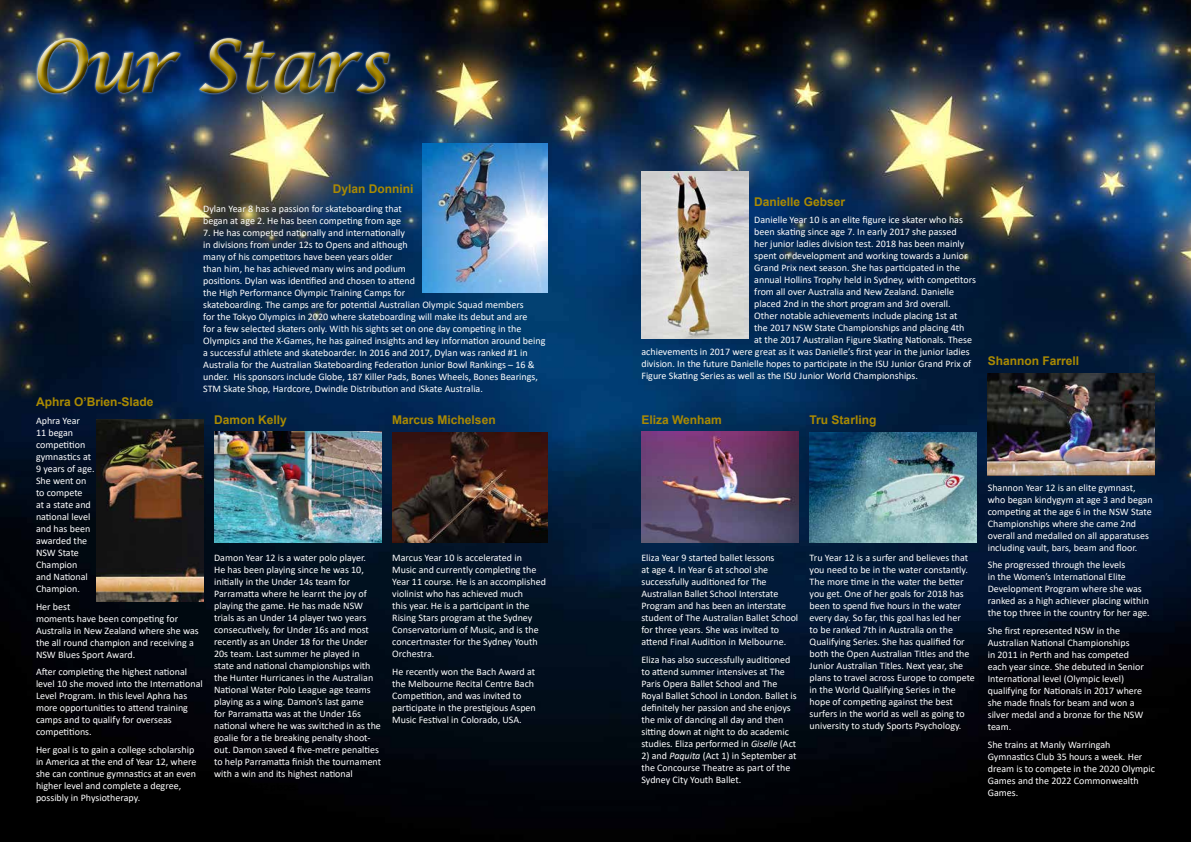
<style>
.page{position:relative;width:1191px;height:842px;background:#fff}
.page>*{position:absolute;margin:0;border:0;box-sizing:border-box;transform-origin:0 0}
.t1{font:italic 70px "Lucida Calligraphy";color:#aa8a02}
.t2{font:700 12px "Arial";color:#aa8a02}
.t3{font:10px/12px "Calibri";color:#fff}
.s1{font-style:italic}
</style>
<div class="page">
<img style="left:0;top:0;width:1191px;height:842px">
<img style="left:96px;top:419px;width:107px;height:183px">
<img style="left:214px;top:431px;width:167px;height:112px">
<img style="left:641px;top:172px;width:107px;height:167px">
<img style="left:423px;top:143px;width:124px;height:150px">
<img style="left:641px;top:431px;width:157px;height:112px">
<img style="left:392px;top:433px;width:155px;height:110px">
<img style="left:987px;top:373px;width:168px;height:103px">
<img style="left:809px;top:433px;width:167px;height:110px">
<svg style="left:30px;top:31px;width:365px;height:64px;background:#11233f"></svg>
<div style="left:35px;top:36px;width:361px;height:64px;background:#000;opacity:.65"></div>
<h1 class="t1" style="left:30px;top:24px;width:358px">Our Stars</h1>
<p class="t2" style="left:333px;top:180px;width:82px">Dylan Donnini</p>
<p class="t3" style="left:203px;top:202px;width:200px">Dylan Year 8 has a passion for skateboarding that began at age 2. He has been competing from age</p>
<p class="t3" style="left:203px;top:226px;width:344px">7. He has competed nationally and internationally<br>in divisions from under 12s to Opens and although<br>many of his competitors have been years older<br>than him, he has achieved many wins and podium<br>positions. Dylan was identified and chosen to attend<br>the High Performance Olympic Training Camps for<br>skateboarding. The camps are for potential Australian Olympic Squad members<br>for the Tokyo Olympics in 2020 where skateboarding will make its debut and are<br>for a few selected skaters only. With his sights set on one day competing in the Olympics and the X-Games, he has gained insights and key information around being a successful athlete and skateboarder. In 2016 and 2017, Dylan was ranked #1 in Australia for the Australian Skateboarding Federation Junior Bowl Rankings – 16 &amp; under. His sponsors include Globe, 187 Killer Pads, Bones Wheels, Bones Bearings, STM Skate Shop, Hardcore, Dwindle Distribution and iSkate Australia.</p>
<p class="t2" style="left:36px;top:394px;width:119px">Aphra O’Brien-Slade</p>
<p class="t3" style="left:36px;top:414px;width:60px">Aphra Year<br>11 began competition gymnastics at<br>9 years of age.<br>She went on to compete<br>at a state and national level and has been awarded the<br>NSW State<br>Champion and National<br>Champion.</p>
<p class="t3" style="left:36px;top:600px;width:164px">Her best<br>moments have been competing for<br>Australia in New Zealand where she was the all round champion and receiving a<br>NSW Blues Sport Award.</p>
<p class="t3" style="left:36px;top:666px;width:168px">After completing the highest national level 10 she moved into the International Level Program. In this level Aphra has more opportunities to attend training camps and to qualify for overseas competitions.</p>
<p class="t3" style="left:36px;top:743px;width:162px">Her goal is to gain a college scholarship in America at the end of Year 12, where she can continue gymnastics at an even higher level and complete a degree, possibly in Physiotherapy.</p>
<p class="t2" style="left:214px;top:411px;width:74px">Damon Kelly</p>
<p class="t2" style="left:392px;top:411px;width:105px">Marcus Michelsen</p>
<p class="t3" style="left:214px;top:552px;width:168px">Damon Year 12 is a water polo player.<br>He has been playing since he was 10, initially in the Under 14s team for Parramatta where he learnt the joy of playing the game. He has made NSW trials as an Under 14 player two years consecutively, for Under 16s and most recently as an Under 18 for the Under 20s team. Last summer he played in state and national championships with the Hunter Hurricanes in the Australian National Water Polo League age teams playing as a wing. Damon’s last game<br>for Parramatta was at the Under 16s national where he was switched in as the goalie for a tie breaking penalty shoot&shy;out. Damon saved 4 five-metre penalties to help Parramatta finish the tournament with a win and its highest national</p>
<p class="t3" style="left:392px;top:552px;width:155px">Marcus Year 10 is accelerated in<br>Music and currently completing the<br>Year 11 course. He is an accomplished violinist who has achieved much<br>this year. He is a participant in the<br>Rising Stars program at the Sydney<br>Conservatorium of Music, and is the concertmaster for the Sydney Youth<br>Orchestra.</p>
<p class="t3" style="left:392px;top:665px;width:145px">He recently won the Bach Award at the Melbourne Recital Centre Bach Competition, and was invited to participate in the prestigious Aspen Music Festival in Colorado, USA.</p>
<p class="t2" style="left:754px;top:193px;width:92px">Danielle Gebser</p>
<p class="t3" style="left:754px;top:213px;width:210px">Danielle Year 10 is an elite figure ice skater who has</p>
<p class="t3" style="left:754px;top:225px;width:204px">been skating since age 7. In early 2017 she passed</p>
<p class="t3" style="left:754px;top:237px;width:212px">her junior ladies division test. 2018 has been mainly</p>
<p class="t3" style="left:754px;top:249px;width:215px">spent on development and working towards a Junior</p>
<p class="t3" style="left:754px;top:261px;width:207px">Grand Prix next season. She has participated in the</p>
<p class="t3" style="left:754px;top:273px;width:223px">annual Hollins Trophy held in Sydney, with competitors</p>
<p class="t3" style="left:754px;top:285px;width:201px">from all over Australia and New Zealand. Danielle</p>
<p class="t3" style="left:754px;top:297px;width:198px">placed 2nd in the short program and 3rd overall.</p>
<p class="t3" style="left:754px;top:309px;width:205px">Other notable achievements include placing 1st at</p>
<p class="t3" style="left:754px;top:321px;width:212px">the 2017 NSW State Championships and placing 4th</p>
<p class="t3" style="left:754px;top:333px;width:219px">at the 2017 Australian Figure Skating Nationals. These</p>
<p class="t3" style="left:641px;top:345px;width:330px">achievements in 2017 were great as it was Danielle’s first year in the junior ladies</p>
<p class="t3" style="left:641px;top:357px;width:331px">division. In the future Danielle hopes to participate in the ISU Junior Grand Prix of</p>
<p class="t3" style="left:641px;top:369px;width:278px">Figure Skating Series as well as the ISU Junior World Championships.</p>
<p class="t2" style="left:641px;top:411px;width:82px">Eliza Wenham</p>
<p class="t2" style="left:809px;top:411px;width:68px">Tru Starling</p>
<p class="t2" style="left:987px;top:352px;width:93px">Shannon Farrell</p>
<p class="t3" style="left:641px;top:552px;width:158px">Eliza Year 9 started ballet lessons<br>at age 4. In Year 6 at school she successfully auditioned for The Australian Ballet School Interstate Program and has been an interstate student of The Australian Ballet School for three years. She was invited to attend Final Audition in Melbourne.</p>
<p class="t3" style="left:641px;top:653px;width:157px">Eliza has also successfully auditioned to attend summer intensives at The Paris Opera Ballet School and The Royal Ballet School in London. Ballet is definitely her passion and she enjoys the mix of dancing all day and then sitting down at night to do academic studies. Eliza performed in <span class="s1">Giselle</span> (Act</p>
<p class="t3" style="left:641px;top:749px;width:157px">2) and <span class="s1">Paquita</span> (Act 1) in September at the Concourse Theatre as part of the<br>Sydney City Youth Ballet.</p>
<p class="t3" style="left:809px;top:552px;width:167px">Tru Year 12 is a surfer and believes that you need to be in the water constantly.<br>The more time in the water the better you get. One of her goals for 2018 has been to spend five hours in the water every day. So far, this goal has led her<br>to be ranked 7th in Australia on the Qualifying Series. She has qualified for both the Open Australian Titles and the Junior Australian Titles. Next year, she plans to travel across Europe to compete in the World Qualifying Series in the hope of competing against the best surfers in the world as well as going to university to study Sports Psychology.</p>
<p class="t3" style="left:987px;top:481px;width:166px">Shannon Year 12 is an elite gymnast, who began kindygym at age 3 and began competing at the age 6 in the NSW State Championships where she came 2nd overall and medalled on all apparatuses including vault, bars, beam and floor.</p>
<p class="t3" style="left:987px;top:559px;width:163px">She progressed through the levels<br>in the Women’s International Elite Development Program where she was ranked as a high achiever placing within the top three in the country for her age.</p>
<p class="t3" style="left:987px;top:624px;width:158px">She first represented NSW in the<br>Australian National Championships<br>in 2011 in Perth and has competed each year since. She debuted in Senior<br>International level (Olympic level) qualifying for Nationals in 2017 where she made finals for beam and won a silver medal and a bronze for the NSW team.</p>
<p class="t3" style="left:987px;top:738px;width:169px">She trains at Manly Warringah<br>Gymnastics Club 35 hours a week. Her dream is to compete in the 2020 Olympic<br>Games and the 2022 Commonwealth<br>Games.</p>
</div>
